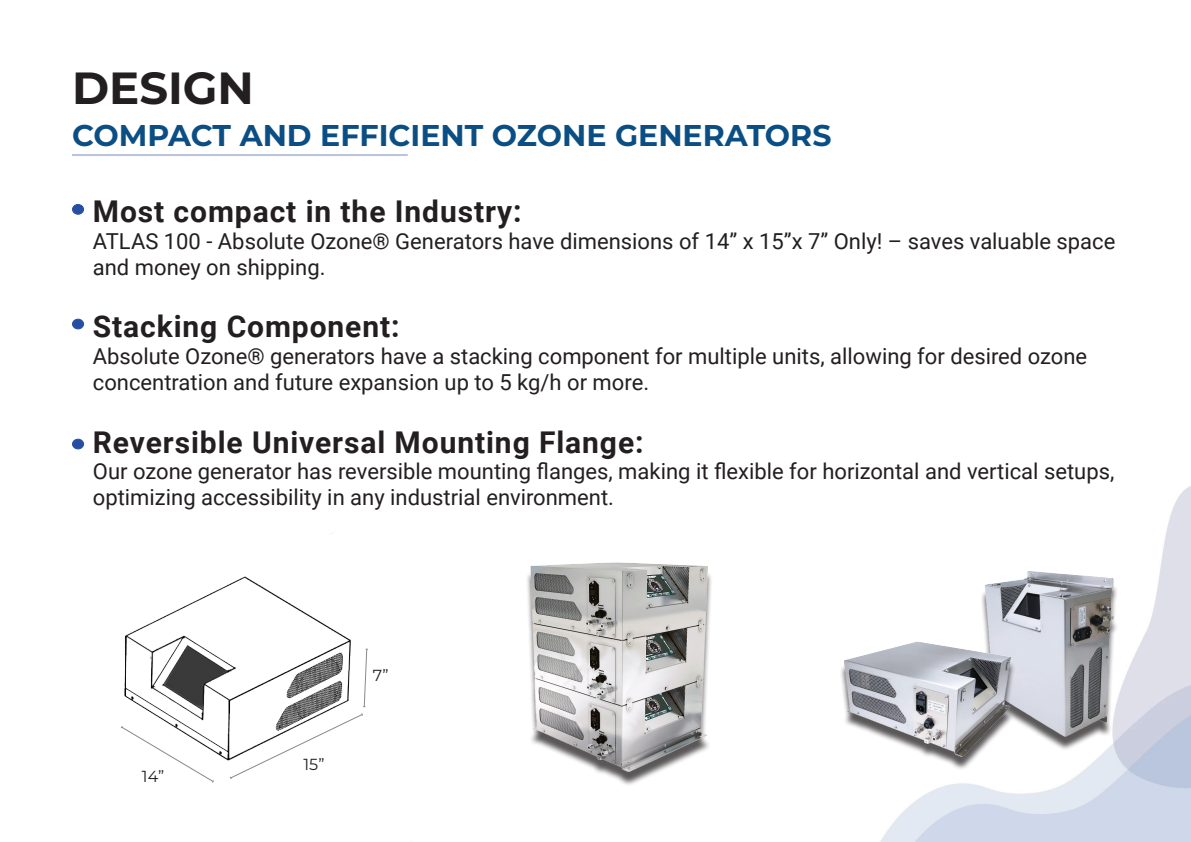
<style>
.page{position:relative;width:1191px;height:842px;background:#fff}
.page>*{position:absolute;margin:0;border:0;box-sizing:border-box;transform-origin:0 0}
.t1{font:700 45px "Montserrat";color:#231f20}
.t2{font:700 30px "Roboto";letter-spacing:.03em;color:#231f20}
.t3{font:700 30px "Montserrat";color:#0b4e84}
.t4{font:22px/26.4px "Roboto";color:#231f20}
.t5{font:16px "Montserrat";color:#231f20}
</style>
<div class="page">
<img style="left:880px;top:486px;width:311px;height:356px">
<img style="left:527px;top:562px;width:184px;height:223px">
<div style="left:980px;top:576px;width:138px;height:175px;background:#231f20;opacity:.75"></div>
<img style="left:973px;top:551px;width:152px;height:194px">
<img style="left:841px;top:627px;width:188px;height:146px">
<img style="left:124px;top:533px;width:244px;height:228px">
<svg style="left:363px;top:649px;width:5px;height:58px"></svg>
<svg style="left:230px;top:713px;width:133px;height:66px"></svg>
<svg style="left:121px;top:725px;width:93px;height:58px"></svg>
<div style="left:73px;top:439px;width:11px;height:10px;background:#264ea2;border-radius:50%"></div>
<div style="left:72px;top:439px;width:12px;height:10px;border:1px solid #264ea2;border-radius:50%"></div>
<div style="left:73px;top:319px;width:11px;height:10px;background:#264ea2;border-radius:50%"></div>
<div style="left:72px;top:319px;width:12px;height:10px;border:1px solid #264ea2;border-radius:50%"></div>
<div style="left:73px;top:205px;width:11px;height:9px;background:#264ea2;border-radius:50%"></div>
<div style="left:72px;top:204px;width:12px;height:11px;border:1px solid #264ea2;border-radius:50%"></div>
<hr style="left:72px;top:154px;width:336px;height:2px;background:#b9c4dc">
<h1 class="t1" style="left:72px;top:55px;width:183px">DESIGN</h1>
<h2 class="t3" style="left:72px;top:114px;width:761px">COMPACT AND EFFICIENT OZONE GENERATORS</h2>
<h2 class="t2" style="left:93px;top:191px;width:430px">Most compact in the Industry:</h2>
<p class="t4" style="left:93px;top:227px;width:1024px">ATLAS 100 - Absolute Ozone® Generators have dimensions of 14” x 15”x 7” Only! – saves valuable space and money on shipping.</p>
<h2 class="t2" style="left:93px;top:306px;width:308px">Stacking Component:</h2>
<p class="t4" style="left:93px;top:342px;width:996px">Absolute Ozone® generators have a stacking component for multiple units, allowing for desired ozone concentration and future expansion up to 5 kg/h or more.</p>
<h2 class="t2" style="left:93px;top:421px;width:552px">Reversible Universal Mounting Flange:</h2>
<p class="t4" style="left:93px;top:457px;width:1023px">Our ozone generator has reversible mounting flanges, making it flexible for horizontal and vertical setups, optimizing accessibility in any industrial environment.</p>
<p class="t5" style="left:142px;top:765px;width:24px">14”</p>
<p class="t5" style="left:303px;top:753px;width:22px">15”</p>
<p class="t5" style="left:373px;top:664px;width:17px">7”</p>
</div>
